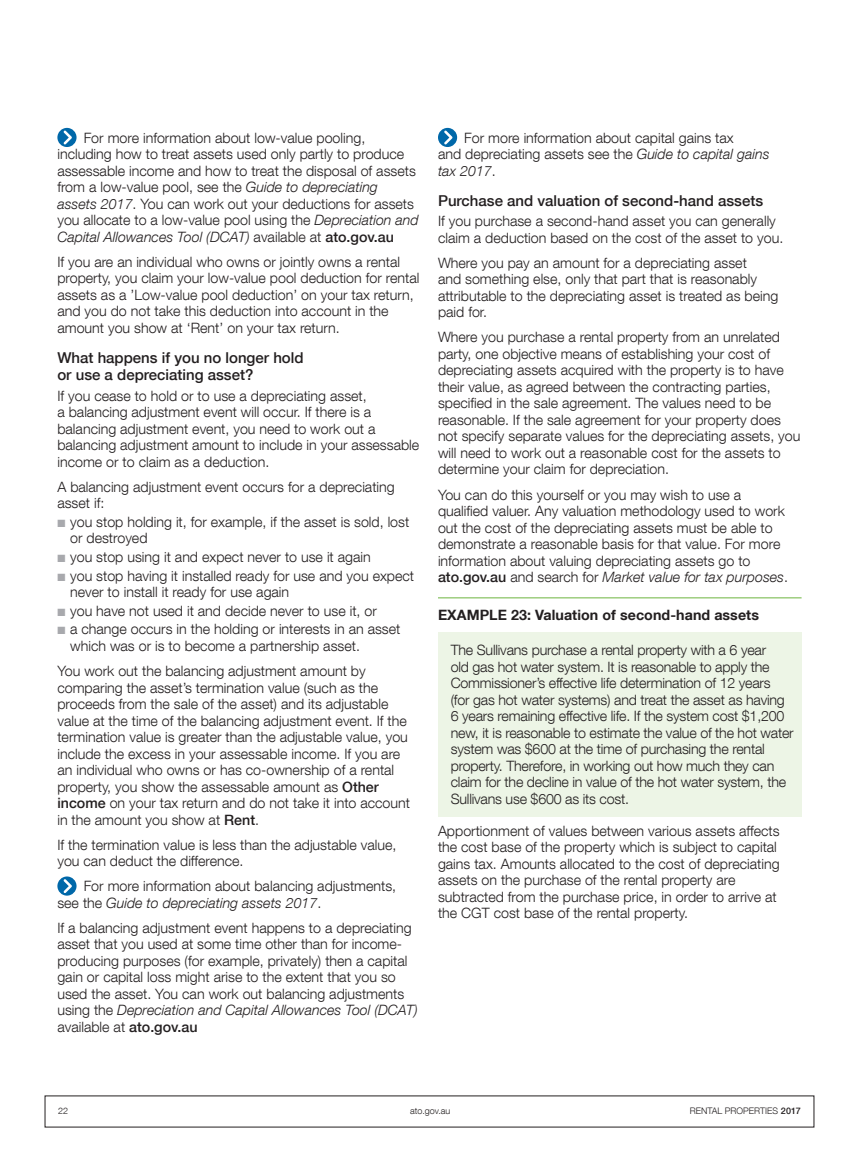
<style>
.page{position:relative;width:859px;height:1170px;background:#fff}
.page>*{position:absolute;margin:0;border:0;box-sizing:border-box;transform-origin:0 0}
._02_Subhead_3{font:500 15px/17.2px "Helvetica Neue LT Com";color:#231f20}
._01_Body{font:300 14.25px/16.5px "Helvetica Neue LT Com";color:#231f20}
._01_Bullet_1{font:300 14.25px/16.5px "Helvetica Neue LT Com";color:#231f20}
._01_Bullet_1_space_a{font:300 14.25px/16.5px "Helvetica Neue LT Com";color:#231f20}
._01_Body_no_space_af{font:300 14.25px/16.5px "Helvetica Neue LT Com";color:#231f20}
._03_eg_head{font:700 14.25px "Helvetica Neue LT Com";letter-spacing:.005em;color:#231f20}
.t1{font:300 9px "Helvetica Neue LT Com";color:#231f20}
.s1{font-style:italic}
.s2{font-weight:500}
.s3{color:#a8a9ad}
</style>
<div class="page">
<svg style="left:57px;top:128px;width:20px;height:19px"></svg>
<svg style="left:57px;top:876px;width:20px;height:19px"></svg>
<svg style="left:438px;top:128px;width:19px;height:19px"></svg>
<div style="left:438px;top:632px;width:363px;height:184px;background:#edf5e6"></div>
<hr style="left:438px;top:597px;width:363px;height:1px;background:#6cb43f">
<p class="_01_Body" style="left:57px;top:129px;width:363px;text-indent:26px">For more information about low-value pooling, including how to treat assets used only partly to produce assessable income and how to treat the disposal of assets from a low-value pool, see the <span class="s1">Guide to depreciating assets 2017</span>. You can work out your deductions for assets you allocate to a low-value pool using the <span class="s1">Depreciation and Capital Allowances Tool (DCAT)</span> available at <span class="s2">ato.gov.au</span></p>
<p class="_01_Body" style="left:57px;top:253px;width:363px">If you are an individual who owns or jointly owns a rental property, you claim your low-value pool deduction for rental assets as a ’Low-value pool deduction’ on your tax return, and you do not take this deduction into account in the amount you show at ‘Rent’ on your tax return.</p>
<p class="_02_Subhead_3" style="left:57px;top:348px;width:248px">What happens if you no longer hold or use a depreciating asset?</p>
<p class="_01_Body" style="left:57px;top:387px;width:363px">If you cease to hold or to use a depreciating asset,<br>a balancing adjustment event will occur. If there is a balancing adjustment event, you need to work out a balancing adjustment amount to include in your assessable income or to claim as a deduction.</p>
<p class="_01_Body_no_space_af" style="left:57px;top:478px;width:339px">A balancing adjustment event occurs for a depreciating asset if:</p>
<p class="_01_Bullet_1" style="left:70px;top:513px;width:341px;text-indent:-13px"><span class="s3">■</span> you stop holding it, for example, if the asset is sold, lost or destroyed</p>
<p class="_01_Bullet_1" style="left:57px;top:548px;width:315px"><span class="s3">■</span> you stop using it and expect never to use it again</p>
<p class="_01_Bullet_1" style="left:70px;top:567px;width:345px;text-indent:-13px"><span class="s3">■</span> you stop having it installed ready for use and you expect never to install it ready for use again</p>
<p class="_01_Bullet_1" style="left:57px;top:602px;width:321px"><span class="s3">■</span> you have not used it and decide never to use it, or</p>
<p class="_01_Bullet_1_space_a" style="left:70px;top:620px;width:332px;text-indent:-13px"><span class="s3">■</span> a change occurs in the holding or interests in an asset which was or is to become a partnership asset.</p>
<p class="_01_Body" style="left:57px;top:662px;width:354px">You work out the balancing adjustment amount by comparing the asset’s termination value (such as the proceeds from the sale of the asset) and its adjustable value at the time of the balancing adjustment event. If the termination value is greater than the adjustable value, you include the excess in your assessable income. If you are an individual who owns or has co-ownership of a rental property, you show the assessable amount as <span class="s2">Other income</span> on your tax return and do not take it into account in the amount you show at <span class="s2">Rent</span>.</p>
<p class="_01_Body" style="left:57px;top:835px;width:341px">If the termination value is less than the adjustable value, you can deduct the difference.</p>
<p class="_01_Body" style="left:57px;top:877px;width:340px;text-indent:26px">For more information about balancing adjustments, see the <span class="s1">Guide to depreciating assets 2017</span>.</p>
<p class="_01_Body" style="left:57px;top:918px;width:362px">If a balancing adjustment event happens to a depreciating asset that you used at some time other than for income&shy;producing purposes (for example, privately) then a capital gain or capital loss might arise to the extent that you so used the asset. You can work out balancing adjustments using the <span class="s1">Depreciation and Capital Allowances Tool (DCAT) </span>available at <span class="s2">ato.gov.au</span></p>
<p class="_01_Body" style="left:438px;top:129px;width:333px;text-indent:26px">For more information about capital gains tax<br>and depreciating assets see the <span class="s1">Guide to capital gains tax 2017</span>.</p>
<p class="_02_Subhead_3" style="left:438px;top:191px;width:327px">Purchase and valuation of second-hand assets</p>
<p class="_01_Body" style="left:438px;top:213px;width:347px">If you purchase a second-hand asset you can generally claim a deduction based on the cost of the asset to you.</p>
<p class="_01_Body" style="left:438px;top:254px;width:342px">Where you pay an amount for a depreciating asset<br>and something else, only that part that is reasonably attributable to the depreciating asset is treated as being paid for.</p>
<p class="_01_Body" style="left:438px;top:329px;width:364px">Where you purchase a rental property from an unrelated party, one objective means of establishing your cost of depreciating assets acquired with the property is to have their value, as agreed between the contracting parties, specified in the sale agreement. The values need to be reasonable. If the sale agreement for your property does not specify separate values for the depreciating assets, you will need to work out a reasonable cost for the assets to determine your claim for depreciation.</p>
<p class="_01_Body" style="left:438px;top:486px;width:352px">You can do this yourself or you may wish to use a qualified valuer. Any valuation methodology used to work out the cost of the depreciating assets must be able to demonstrate a reasonable basis for that value. For more information about valuing depreciating assets go to <span class="s2">ato.gov.au</span> and search for <span class="s1">Market value for tax purposes</span>.</p>
<p class="_03_eg_head" style="left:438px;top:605px;width:322px">EXAMPLE 23: Valuation of second-hand assets</p>
<p class="_01_Body" style="left:451px;top:641px;width:344px">The Sullivans purchase a rental property with a 6 year<br>old gas hot water system. It is reasonable to apply the Commissioner’s effective life determination of 12 years<br>(for gas hot water systems) and treat the asset as having 6 years remaining effective life. If the system cost $1,200 new, it is reasonable to estimate the value of the hot water system was $600 at the time of purchasing the rental property. Therefore, in working out how much they can claim for the decline in value of the hot water system, the Sullivans use $600 as its cost.</p>
<p class="_01_Body" style="left:438px;top:821px;width:343px">Apportionment of values between various assets affects the cost base of the property which is subject to capital gains tax. Amounts allocated to the cost of depreciating assets on the purchase of the rental property are subtracted from the purchase price, in order to arrive at the CGT cost base of the rental property.</p>
<p class="t1" style="left:58px;top:1104px;width:12px">22</p>
<p class="t1" style="left:410px;top:1104px;width:42px">ato.gov.au</p>
<p class="t1" style="left:690px;top:1104px;width:112px">RENTAL PROPERTIES <span class="s2">2017</span></p>
</div>
